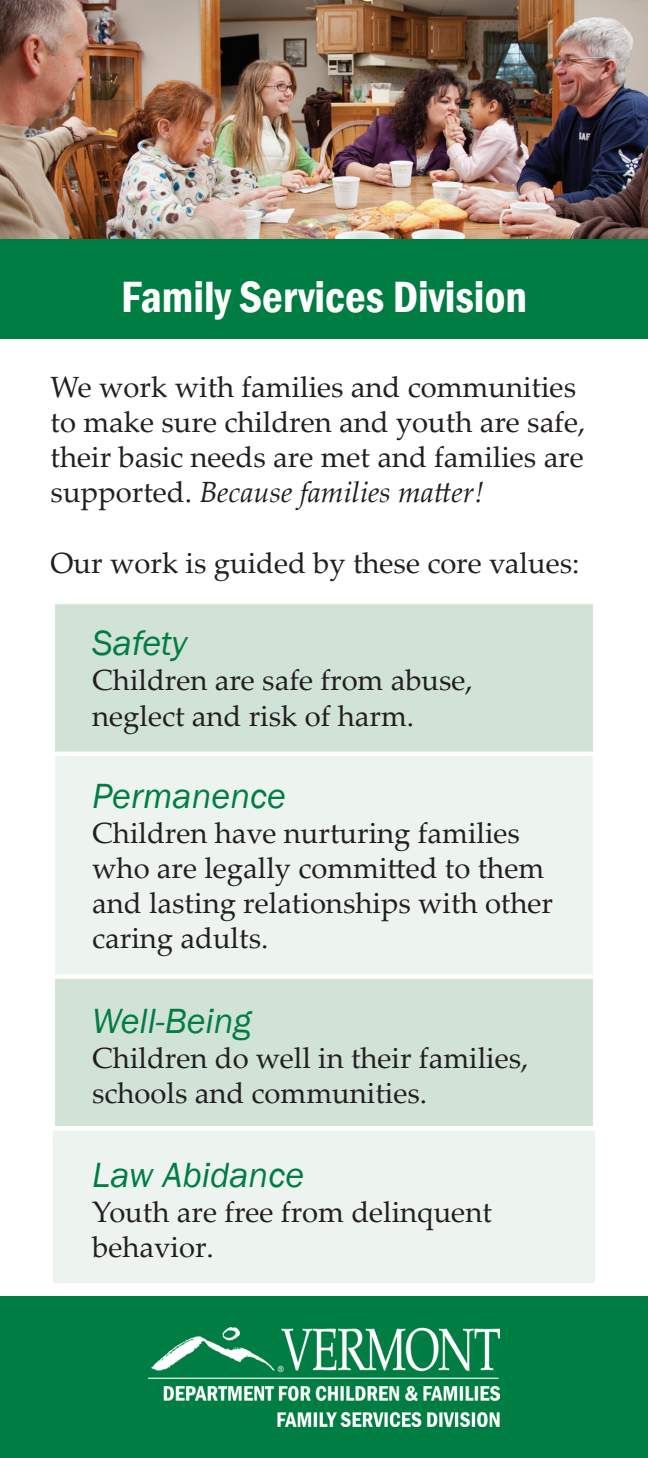
<style>
.page{position:relative;width:648px;height:1458px;background:#fff}
.page>*{position:absolute;margin:0;border:0;box-sizing:border-box;transform-origin:0 0}
.t1{font:600 condensed 45px "Franklin Gothic";color:#fff}
.t2{font:italic 36px "Franklin Gothic";color:#007d43}
.t3{font:29.25px/35.1px "Palatino Linotype";color:#231f20}
.s1{font-style:italic}
</style>
<div class="page">
<div style="left:0;top:1296px;width:648px;height:162px;background:#007d43"></div>
<div style="left:55px;top:604px;width:538px;height:148px;background:#d1e2d6"></div>
<svg style="left:53px;top:756px;width:542px;height:527px;background:#e5eee8"></svg>
<hr style="left:51px;top:756px;width:4px;height:218px;background:#fff">
<hr style="left:593px;top:756px;width:4px;height:218px;background:#fff">
<div style="left:51px;top:974px;width:546px;height:5px;background:#fff"></div>
<hr style="left:51px;top:979px;width:4px;height:147px;background:#fff">
<hr style="left:593px;top:979px;width:4px;height:147px;background:#fff">
<div style="left:51px;top:1126px;width:546px;height:5px;background:#fff"></div>
<div style="left:0;top:237px;width:648px;height:102px;background:#007d43"></div>
<img style="left:0;top:0;width:648px;height:238px">
<img style="left:149px;top:1328px;width:350px;height:98px">
<h1 class="t1" style="left:121px;top:267px;width:407px">Family Services Division</h1>
<p class="t3" style="left:51px;top:369px;width:536px">We work with families and communities to make sure children and youth are safe, their basic needs are met and families are supported. <span class="s1">Because families matter!</span></p>
<p class="t3" style="left:51px;top:544px;width:530px">Our work is guided by these core values:</p>
<p class="t2" style="left:92px;top:621px;width:97px">Safety</p>
<p class="t3" style="left:92px;top:662px;width:382px">Children are safe from abuse, neglect and risk of harm.</p>
<p class="t2" style="left:92px;top:773px;width:195px">Permanence</p>
<p class="t3" style="left:92px;top:814px;width:462px">Children have nurturing families who are legally committed to them and lasting relationships with other caring adults.</p>
<p class="t2" style="left:92px;top:999px;width:161px">Well-Being</p>
<p class="t3" style="left:92px;top:1040px;width:438px">Children do well in their families, schools and communities.</p>
<p class="t2" style="left:92px;top:1152px;width:213px">Law Abidance</p>
<p class="t3" style="left:92px;top:1193px;width:401px">Youth are free from delinquent behavior.</p>
</div>
